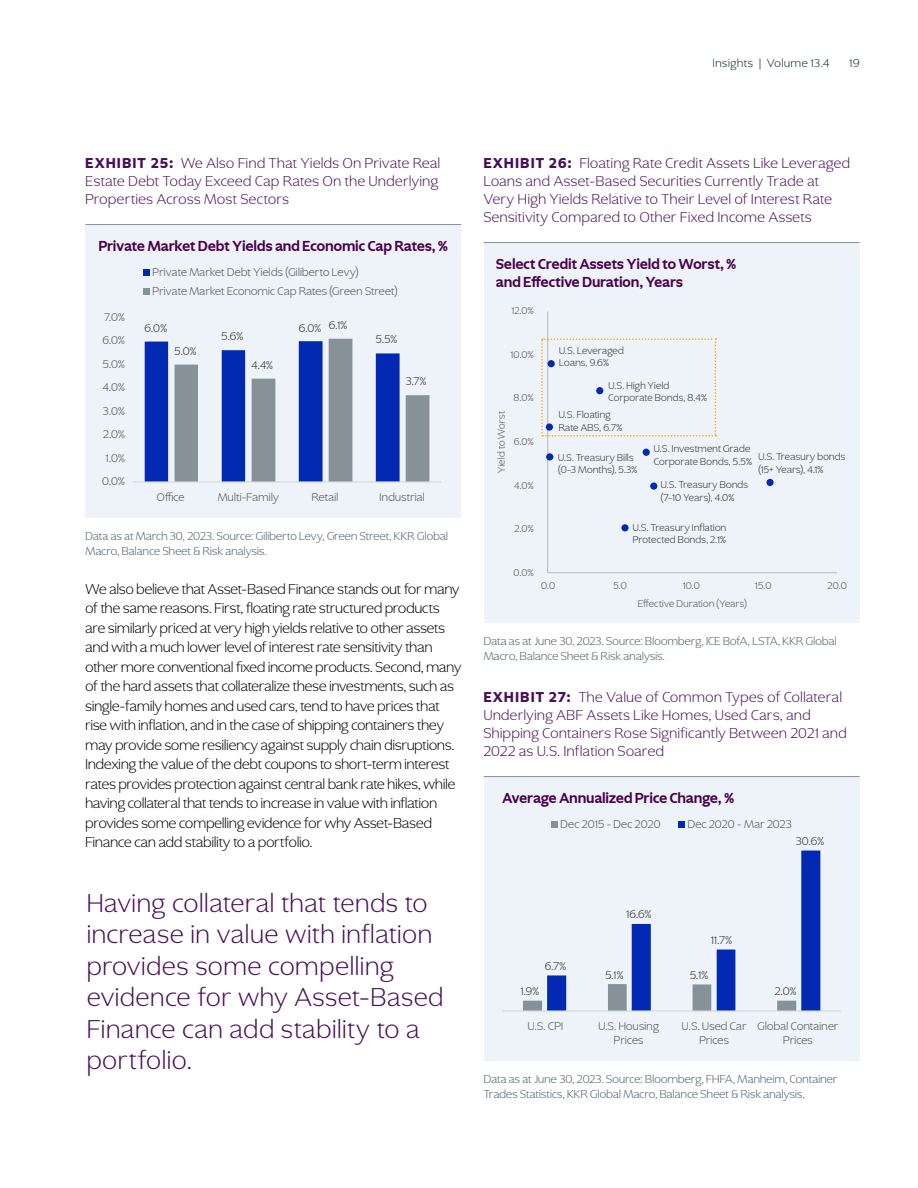
<style>
.page{position:relative;width:918px;height:1188px;background:#fff}
.page>*{position:absolute;margin:0;border:0;box-sizing:border-box;transform-origin:0 0}
.t1{font:300 27px/31.5px "Ghost";letter-spacing:.045em;color:#490e5a}
.t2{font:300 15px/19.5px "Ghost";letter-spacing:.01em;color:#000}
.t3{font:300 15px/18px "Ghost";letter-spacing:.04em;color:#490e5a}
.t4{font:700 15px/18px "Ghost";letter-spacing:.02em;color:#49004b}
.t5{font:300 12px/15px "Ghost";letter-spacing:.025em;color:#4c5c67}
.t6{font:300 12px "Ghost";letter-spacing:.06em;color:#072535}
.t7{font:300 11.85px/14.2px "Ghost";letter-spacing:.025em;color:#505050;text-align:center}
.t8{font:300 11.85px "Ghost";color:#303030}
.t9{font:300 10.5px/12.6px "Ghost";letter-spacing:.03em;color:#303030}
.t10{font:300 10.5px "Ghost";letter-spacing:.03em;color:#505050}
.s1{font-weight:800}
</style>
<div class="page">
<div style="left:86px;top:225px;width:375px;height:293px;background:#eef3f9"></div>
<hr style="left:86px;top:224px;width:375px;height:1px;background:#869198">
<svg style="left:145px;top:339px;width:284px;height:142px"></svg>
<hr style="left:133px;top:481px;width:308px;height:2px;background:#d7d7d7">
<div style="left:143px;top:269px;width:7px;height:7px;background:#0229b1"></div>
<div style="left:143px;top:288px;width:7px;height:7px;background:#869198"></div>
<div style="left:484px;top:243px;width:376px;height:380px;background:#eef3f9"></div>
<hr style="left:484px;top:242px;width:376px;height:1px;background:#869198">
<hr style="left:547px;top:311px;width:1px;height:262px;background:#bdbcbc">
<hr style="left:548px;top:572px;width:289px;height:1px;background:#bdbcbc">
<div style="left:643px;top:449px;width:7px;height:7px;background:#0229b1;border-radius:50%"></div>
<div style="left:546px;top:453px;width:7px;height:8px;background:#0229b1;border-radius:50%"></div>
<div style="left:650px;top:482px;width:7px;height:8px;background:#0229b1;border-radius:50%"></div>
<div style="left:766px;top:479px;width:8px;height:7px;background:#0229b1;border-radius:50%"></div>
<div style="left:621px;top:524px;width:8px;height:7px;background:#0229b1;border-radius:50%"></div>
<svg style="left:541px;top:338px;width:175px;height:99px"></svg>
<div style="left:484px;top:777px;width:376px;height:284px;background:#eef3f9"></div>
<hr style="left:484px;top:776px;width:376px;height:1px;background:#869198">
<svg style="left:523px;top:1000px;width:19px;height:10px"></svg>
<svg style="left:547px;top:851px;width:273px;height:159px"></svg>
<hr style="left:502px;top:1010px;width:339px;height:2px;background:#d7d7d7">
<div style="left:551px;top:821px;width:7px;height:7px;background:#869198"></div>
<div style="left:678px;top:821px;width:7px;height:7px;background:#0229b1"></div>
<p class="t6" style="left:713px;top:56px;width:118px">Insights | Volume 13.4</p>
<p class="t6" style="left:850px;top:56px;width:11px">19</p>
<p class="t3" style="left:86px;top:154px;width:356px"><span class="s1">EXHIBIT 25:</span> We Also Find That Yields On Private Real<br>Estate Debt Today Exceed Cap Rates On the Underlying<br>Properties Across Most Sectors</p>
<p class="t4" style="left:99px;top:236px;width:351px">Private Market Debt Yields and Economic Cap Rates, %</p>
<p class="t7" style="left:104px;top:310px;width:22px">7.0%</p>
<p class="t7" style="left:102px;top:333px;width:24px">6.0%</p>
<p class="t7" style="left:103px;top:357px;width:24px">5.0%</p>
<p class="t7" style="left:103px;top:380px;width:24px">4.0%</p>
<p class="t7" style="left:103px;top:404px;width:23px">3.0%</p>
<p class="t7" style="left:103px;top:427px;width:23px">2.0%</p>
<p class="t7" style="left:106px;top:451px;width:20px">1.0%</p>
<p class="t7" style="left:102px;top:474px;width:24px">0.0%</p>
<p class="t7" style="left:153px;top:263px;width:246px;line-height:18.9px;text-align:left">Private Market Debt Yields (Giliberto Levy)<br>Private Market Economic Cap Rates (Green Street)</p>
<p class="t8" style="left:145px;top:321px;width:24px">6.0%</p>
<p class="t8" style="left:174px;top:344px;width:24px">5.0%</p>
<p class="t8" style="left:222px;top:329px;width:23px">5.6%</p>
<p class="t8" style="left:252px;top:358px;width:23px">4.4%</p>
<p class="t8" style="left:299px;top:321px;width:24px">6.0%</p>
<p class="t8" style="left:329px;top:318px;width:20px">6.1%</p>
<p class="t8" style="left:376px;top:332px;width:23px">5.5%</p>
<p class="t8" style="left:406px;top:374px;width:22px">3.7%</p>
<p class="t7" style="left:157px;top:490px;width:29px">Office</p>
<p class="t7" style="left:218px;top:490px;width:63px">Multi-Family</p>
<p class="t7" style="left:312px;top:490px;width:28px">Retail</p>
<p class="t7" style="left:380px;top:490px;width:46px">Industrial</p>
<p class="t5" style="left:86px;top:528px;width:364px">Data as at March 30, 2023. Source: Giliberto Levy, Green Street, KKR Global<br>Macro, Balance Sheet &amp; Risk analysis.</p>
<p class="t2" style="left:86px;top:579px;width:377px">We also believe that Asset-Based Finance stands out for many of the same reasons. First, floating rate structured products are similarly priced at very high yields relative to other assets and with a much lower level of interest rate sensitivity than other more conventional fixed income products. Second, many of the hard assets that collateralize these investments, such as single-family homes and used cars, tend to have prices that rise with inflation, and in the case of shipping containers they may provide some resiliency against supply chain disruptions.<br>Indexing the value of the debt coupons to short-term interest rates provides protection against central bank rate hikes, while having collateral that tends to increase in value with inflation provides some compelling evidence for why Asset-Based Finance can add stability to a portfolio.</p>
<h1 class="t1" style="left:87px;top:887px;width:358px">Having collateral that tends to increase in value with inflation provides some compelling evidence for why Asset-Based<br>Finance can add stability to a portfolio.</h1>
<p class="t3" style="left:484px;top:154px;width:368px"><span class="s1">EXHIBIT 26:</span> Floating Rate Credit Assets Like Leveraged Loans and Asset-Based Securities Currently Trade at Very High Yields Relative to Their Level of Interest Rate Sensitivity Compared to Other Fixed Income Assets</p>
<p class="t4" style="left:496px;top:254px;width:242px">Select Credit Assets Yield to Worst, % and Effective Duration, Years</p>
<p class="t10" style="left:512px;top:305px;width:23px">12.0%</p>
<p class="t10" style="left:511px;top:348px;width:24px">10.0%</p>
<p class="t10" style="left:495px;top:473px;width:63px;rotate:-90deg">Yield to Worst</p>
<p class="t10" style="left:514px;top:392px;width:22px">8.0%</p>
<p class="t10" style="left:514px;top:435px;width:21px">6.0%</p>
<p class="t10" style="left:514px;top:479px;width:21px">4.0%</p>
<p class="t10" style="left:514px;top:522px;width:21px">2.0%</p>
<p class="t9" style="left:559px;top:344px;width:66px">U.S. Leveraged<br>Loans, 9.6%</p>
<p class="t9" style="left:608px;top:379px;width:100px">U.S. High Yield<br>Corporate Bonds, 8.4%</p>
<p class="t9" style="left:559px;top:409px;width:65px">U.S. Floating<br>Rate ABS, 6.7%</p>
<p class="t9" style="left:558px;top:451px;width:81px">U.S. Treasury Bills (0-3 Months), 5.3%</p>
<p class="t9" style="left:654px;top:442px;width:100px">U.S. Investment Grade<br>Corporate Bonds, 5.5%</p>
<p class="t9" style="left:758px;top:450px;width:89px">U.S. Treasury bonds (15+ Years), 4.1%</p>
<p class="t9" style="left:661px;top:479px;width:89px">U.S. Treasury Bonds (7-10 Years), 4.0%</p>
<p class="t9" style="left:633px;top:521px;width:95px">U.S. Treasury Inflation<br>Protected Bonds, 2.1%</p>
<p class="t10" style="left:514px;top:566px;width:22px">0.0%</p>
<p class="t10" style="left:541px;top:580px;width:16px">0.0</p>
<p class="t10" style="left:613px;top:580px;width:15px">5.0</p>
<p class="t10" style="left:683px;top:580px;width:18px">10.0</p>
<p class="t10" style="left:755px;top:580px;width:18px">15.0</p>
<p class="t10" style="left:828px;top:580px;width:21px">20.0</p>
<p class="t10" style="left:638px;top:597px;width:111px">Effective Duration (Years)</p>
<p class="t5" style="left:484px;top:634px;width:354px">Data as at June 30, 2023. Source: Bloomberg, ICE BofA, LSTA, KKR Global<br>Macro, Balance Sheet &amp; Risk analysis.</p>
<p class="t3" style="left:484px;top:688px;width:364px"><span class="s1">EXHIBIT 27:</span> The Value of Common Types of Collateral Underlying ABF Assets Like Homes, Used Cars, and Shipping Containers Rose Significantly Between 2021 and 2022 as U.S. Inflation Soared</p>
<p class="t4" style="left:502px;top:788px;width:233px">Average Annualized Price Change, %</p>
<p class="t7" style="left:561px;top:817px;width:101px">Dec 2015 - Dec 2020</p>
<p class="t7" style="left:688px;top:817px;width:106px">Dec 2020 - Mar 2023</p>
<p class="t8" style="left:545px;top:959px;width:23px">6.7%</p>
<p class="t8" style="left:521px;top:984px;width:20px">1.9%</p>
<p class="t8" style="left:626px;top:907px;width:27px">16.6%</p>
<p class="t8" style="left:711px;top:933px;width:22px">11.7%</p>
<p class="t8" style="left:605px;top:968px;width:19px">5.1%</p>
<p class="t8" style="left:690px;top:968px;width:19px">5.1%</p>
<p class="t8" style="left:796px;top:834px;width:30px">30.6%</p>
<p class="t8" style="left:775px;top:984px;width:23px">2.0%</p>
<p class="t7" style="left:528px;top:1019px;width:37px">U.S. CPI</p>
<p class="t7" style="left:599px;top:1019px;width:62px">U.S. Housing<br>Prices</p>
<p class="t7" style="left:682px;top:1019px;width:66px">U.S. Used Car<br>Prices</p>
<p class="t7" style="left:758px;top:1019px;width:82px">Global Container<br>Prices</p>
<p class="t5" style="left:484px;top:1072px;width:355px">Data as at June 30, 2023. Source: Bloomberg, FHFA, Manheim, Container<br>Trades Statistics, KKR Global Macro, Balance Sheet &amp; Risk analysis.</p>
</div>
